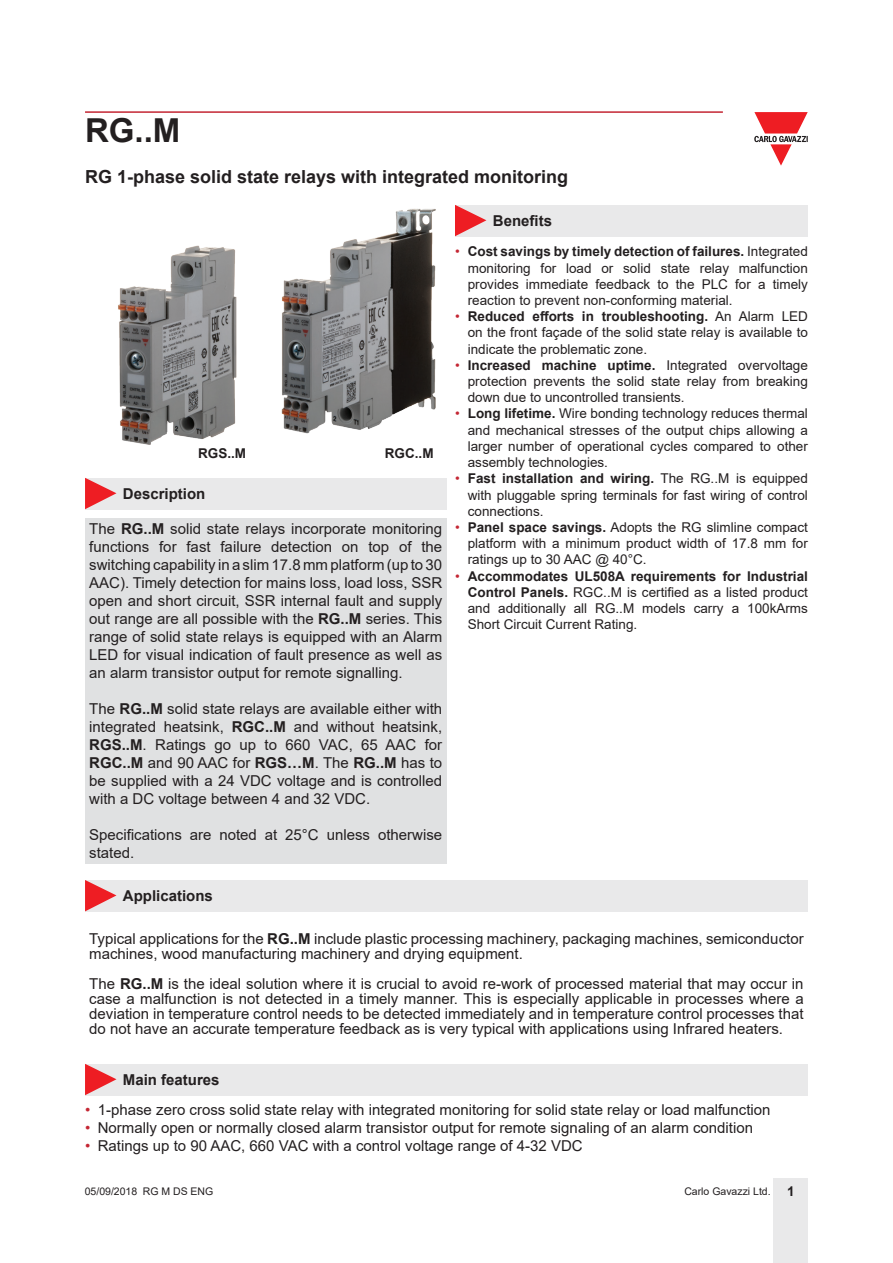
<style>
.page{position:relative;width:893px;height:1263px;background:#fff}
.page>*{position:absolute;margin:0;border:0;box-sizing:border-box;transform-origin:0 0}
.t1{font:700 33px "Arial";color:#231f20}
.t2{font:700 18px "Arial";color:#231f20}
.t3{font:15px/18px "Arial";color:#231f20;text-align:justify}
.t4{font:700 15px "Arial";color:#231f20}
.t5{font:13.5px/16.2px "Arial";color:#231f20;text-align:justify}
.t6{font:700 13.5px "Arial";color:#231f20}
.t7{font:10.5px "Arial";color:#231f20}
.s1{font-weight:700}
.s2{color:#c42633}
.s3{font-weight:700;font-size:13.5px}
</style>
<div class="page">
<div style="left:774px;top:1178px;width:34px;height:85px;background:#e9e9ea"></div>
<svg style="left:754px;top:112px;width:54px;height:54px"></svg>
<hr style="left:85px;top:111px;width:638px;height:2px;background:#c42633">
<div style="left:455px;top:205px;width:353px;height:31px;background:#e9e9ea"></div>
<svg style="left:455px;top:205px;width:31px;height:31px"></svg>
<div style="left:85px;top:478px;width:361px;height:31px;background:#e9e9ea"></div>
<svg style="left:85px;top:478px;width:31px;height:31px"></svg>
<div style="left:85px;top:518px;width:361px;height:345px;background:#e0e1e2"></div>
<img style="left:281px;top:208px;width:155px;height:226px">
<img style="left:118px;top:245px;width:119px;height:200px">
<div style="left:85px;top:1064px;width:723px;height:31px;background:#e9e9ea"></div>
<svg style="left:85px;top:1064px;width:31px;height:31px"></svg>
<div style="left:85px;top:880px;width:723px;height:31px;background:#e9e9ea"></div>
<svg style="left:85px;top:880px;width:31px;height:31px"></svg>
<h1 class="t1" style="left:85px;top:108px;width:97px">RG..M</h1>
<p class="t2" style="left:85px;top:164px;width:485px">RG 1-phase solid state relays with integrated monitoring</p>
<p class="t4" style="left:493px;top:210px;width:61px">Benefits</p>
<p class="t6" style="left:198px;top:444px;width:50px">RGS..M</p>
<p class="t6" style="left:385px;top:444px;width:50px">RGC..M</p>
<p class="t4" style="left:123px;top:483px;width:84px">Description</p>
<p class="t3" style="left:89px;top:520px;width:354px">The <span class="s1">RG..M</span> solid state relays incorporate monitoring functions for fast failure detection on top of the switching capability in a slim 17.8 mm platform (up to 30<br>AAC). Timely detection for mains loss, load loss, SSR open and short circuit, SSR internal fault and supply out range are all possible with the <span class="s1">RG..M</span> series. This range of solid state relays is equipped with an Alarm LED for visual indication of fault presence as well as an alarm transistor output for remote signalling.</p>
<p class="t3" style="left:89px;top:700px;width:354px">The <span class="s1">RG..M</span> solid state relays are available either with integrated heatsink, <span class="s1">RGC..M</span> and without heatsink, <span class="s1">RGS..M</span>. Ratings go up to 660 VAC, 65 AAC for <span class="s1">RGC..M</span> and 90 AAC for <span class="s1">RGS…M</span>. The <span class="s1">RG..M</span> has to be supplied with a 24 VDC voltage and is controlled with a DC voltage between 4 and 32 VDC.</p>
<p class="t3" style="left:89px;top:826px;width:354px">Specifications are noted at 25°C unless otherwise stated.</p>
<p class="t5" style="left:468px;top:244px;width:342px;text-indent:-13px"><span class="s2">•</span> <span class="s1">Cost savings by timely detection of failures.</span> Integrated monitoring for load or solid state relay malfunction provides immediate feedback to the PLC for a timely reaction to prevent non-conforming material.</p>
<p class="t5" style="left:468px;top:308px;width:342px;text-indent:-13px"><span class="s2">•</span> <span class="s1">Reduced efforts in troubleshooting.</span> An Alarm LED on the front façade of the solid state relay is available to indicate the problematic zone.</p>
<p class="t5" style="left:468px;top:357px;width:342px;text-indent:-13px"><span class="s2">•</span> <span class="s1">Increased machine uptime.</span> Integrated overvoltage protection prevents the solid state relay from breaking down due to uncontrolled transients.</p>
<p class="t5" style="left:468px;top:406px;width:342px;text-indent:-13px"><span class="s2">•</span> <span class="s1">Long lifetime.</span> Wire bonding technology reduces thermal and mechanical stresses of the output chips allowing a larger number of operational cycles compared to other assembly technologies.</p>
<p class="t5" style="left:468px;top:470px;width:342px;text-indent:-13px"><span class="s2">•</span> <span class="s1">Fast installation and wiring.</span> The RG..M is equipped with pluggable spring terminals for fast wiring of control connections.</p>
<p class="t5" style="left:468px;top:519px;width:342px;text-indent:-13px"><span class="s2">•</span> <span class="s1">Panel space savings.</span> Adopts the RG slimline compact platform with a minimum product width of 17.8 mm for ratings up to 30 AAC @ 40°C.</p>
<p class="t5" style="left:468px;top:568px;width:342px;text-indent:-13px"><span class="s2">•</span> <span class="s1">Accommodates UL508A requirements for Industrial Control Panels.</span> RGC..M is certified as a listed product and additionally all RG..M models carry a 100kArms Short Circuit Current Rating.</p>
<p class="t4" style="left:123px;top:885px;width:92px">Applications</p>
<p class="t3" style="left:89px;top:931px;width:716px;line-height:15px">Typical applications for the <span class="s1">RG..M</span> include plastic processing machinery, packaging machines, semiconductor machines, wood manufacturing machinery and drying equipment.</p>
<p class="t3" style="left:89px;top:976px;width:716px;line-height:15px">The <span class="s1">RG..M</span> is the ideal solution where it is crucial to avoid re-work of processed material that may occur in case a malfunction is not detected in a timely manner. This is especially applicable in processes where a deviation in temperature control needs to be detected immediately and in temperature control processes that do not have an accurate temperature feedback as is very typical with applications using Infrared heaters.</p>
<p class="t4" style="left:123px;top:1069px;width:98px">Main features</p>
<p class="t3" style="left:85px;top:1100px;width:687px"><span class="s2">•</span> 1-phase zero cross solid state relay with integrated monitoring for solid state relay or load malfunction</p>
<p class="t3" style="left:85px;top:1118px;width:669px"><span class="s2">•</span> Normally open or normally closed alarm transistor output for remote signaling of an alarm condition</p>
<p class="t3" style="left:85px;top:1136px;width:499px"><span class="s2">•</span> Ratings up to 90 AAC, 660 VAC with a control voltage range of 4-32 VDC</p>
<p class="t7" style="left:85px;top:1184px;width:130px">05/09/2018 RG M DS ENG</p>
<p class="t7" style="left:684px;top:1183px;width:112px">Carlo Gavazzi Ltd. <span class="s3">1</span></p>
</div>
